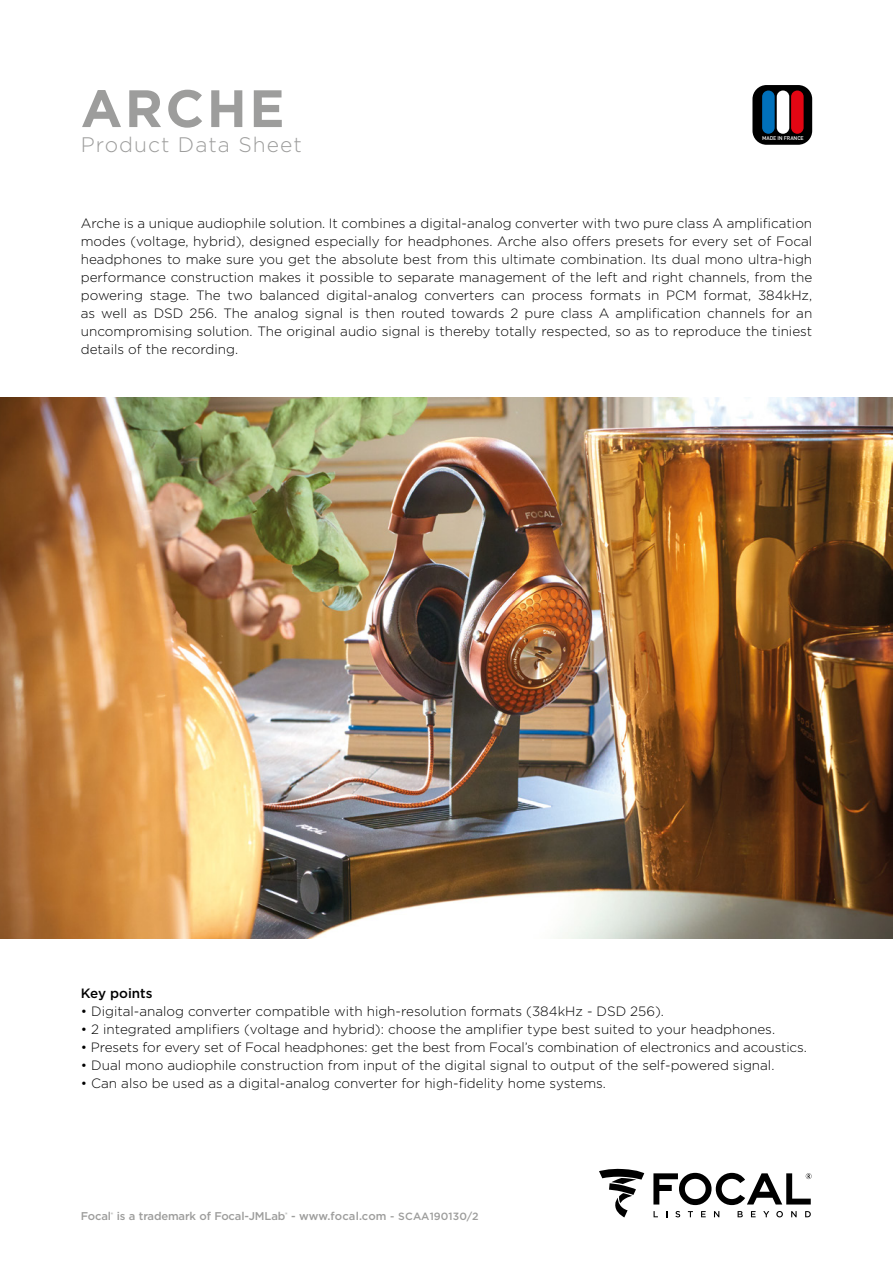
<style>
.page{position:relative;width:893px;height:1263px;background:#fff}
.page>*{position:absolute;margin:0;border:0;box-sizing:border-box;transform-origin:0 0}
.t1{font:700 52.5px "Gotham";letter-spacing:.05em;color:#9d9d9c}
.t2{font:300 21px "Gotham";letter-spacing:.05em;color:#9d9d9c}
.t3{font:300 13.5px/18px "Gotham";color:#000;text-align:justify}
.t4{font:500 13.5px "Gotham";color:#000}
.Normal_e{font:500 11.25px "Gotham";letter-spacing:-.015em;color:#9d9d9c}
.t5{font:500 5.4px "DINOT";letter-spacing:-.02em;color:#fff}
.s1{font-size:10.5px}
</style>
<div class="page">
<svg style="left:675px;top:1211px;width:5px;height:6px"></svg>
<svg style="left:688px;top:1211px;width:5px;height:6px"></svg>
<svg style="left:701px;top:1211px;width:5px;height:6px"></svg>
<svg style="left:714px;top:1211px;width:5px;height:6px"></svg>
<svg style="left:738px;top:1211px;width:5px;height:6px"></svg>
<svg style="left:751px;top:1211px;width:5px;height:6px"></svg>
<svg style="left:763px;top:1211px;width:6px;height:6px"></svg>
<svg style="left:776px;top:1211px;width:7px;height:6px"></svg>
<svg style="left:791px;top:1211px;width:6px;height:6px"></svg>
<svg style="left:805px;top:1211px;width:6px;height:6px"></svg>
<svg style="left:653px;top:1173px;width:158px;height:32px"></svg>
<svg style="left:599px;top:1168px;width:45px;height:49px"></svg>
<div style="left:752px;top:85px;width:60px;height:60px;background:#000;border-radius:14px"></div>
<div style="left:762px;top:91px;width:13px;height:43px;background:#0070ba;border-radius:6px"></div>
<div style="left:777px;top:91px;width:12px;height:43px;background:#fff;border-radius:6px"></div>
<div style="left:791px;top:91px;width:13px;height:43px;background:#e30613;border-radius:6px"></div>
<img style="left:0;top:398px;width:893px;height:540px">
<p class="t1" style="left:81px;top:74px;width:205px">ARCHE</p>
<p class="t2" style="left:81px;top:132px;width:222px">Product Data Sheet</p>
<p class="t5" style="left:762px;top:135px;width:43px">MADE IN FRANCE</p>
<p class="t3" style="left:81px;top:214px;width:733px">Arche is a unique audiophile solution. It combines a digital-analog converter with two pure class A amplification modes (voltage, hybrid), designed especially for headphones. Arche also offers presets for every set of Focal headphones to make sure you get the absolute best from this ultimate combination. Its dual mono ultra-high performance construction makes it possible to separate management of the left and right channels, from the powering stage. The two balanced digital-analog converters can process formats in PCM format, 384kHz, as well as DSD 256. The analog signal is then routed towards 2 pure class A amplification channels for an uncompromising solution. The original audio signal is thereby totally respected, so as to reproduce the tiniest details of the recording.</p>
<p class="t4" style="left:81px;top:985px;width:73px">Key points</p>
<p class="t3" style="left:81px;top:1002px;width:585px">• Digital-analog converter compatible with high-resolution formats (384kHz - DSD 256).</p>
<p class="t3" style="left:81px;top:1020px;width:696px">• 2 integrated amplifiers (voltage and hybrid): choose the amplifier type best suited to your headphones.</p>
<p class="t3" style="left:81px;top:1038px;width:728px">• Presets for every set of Focal headphones: get the best from Focal’s combination of electronics and acoustics.</p>
<p class="t3" style="left:81px;top:1056px;width:695px">• Dual mono audiophile construction from input of the digital signal to output of the self-powered signal.</p>
<p class="t3" style="left:81px;top:1074px;width:527px">• Can also be used as a digital-analog converter for high-fidelity home systems.</p>
<p class="Normal_e" style="left:81px;top:1209px;width:399px">Focal<sup>®</sup> is a trademark of Focal-JMLab<sup>®</sup> - www.focal.com <span class="s1">- SCAA190130/2</span></p>
</div>
